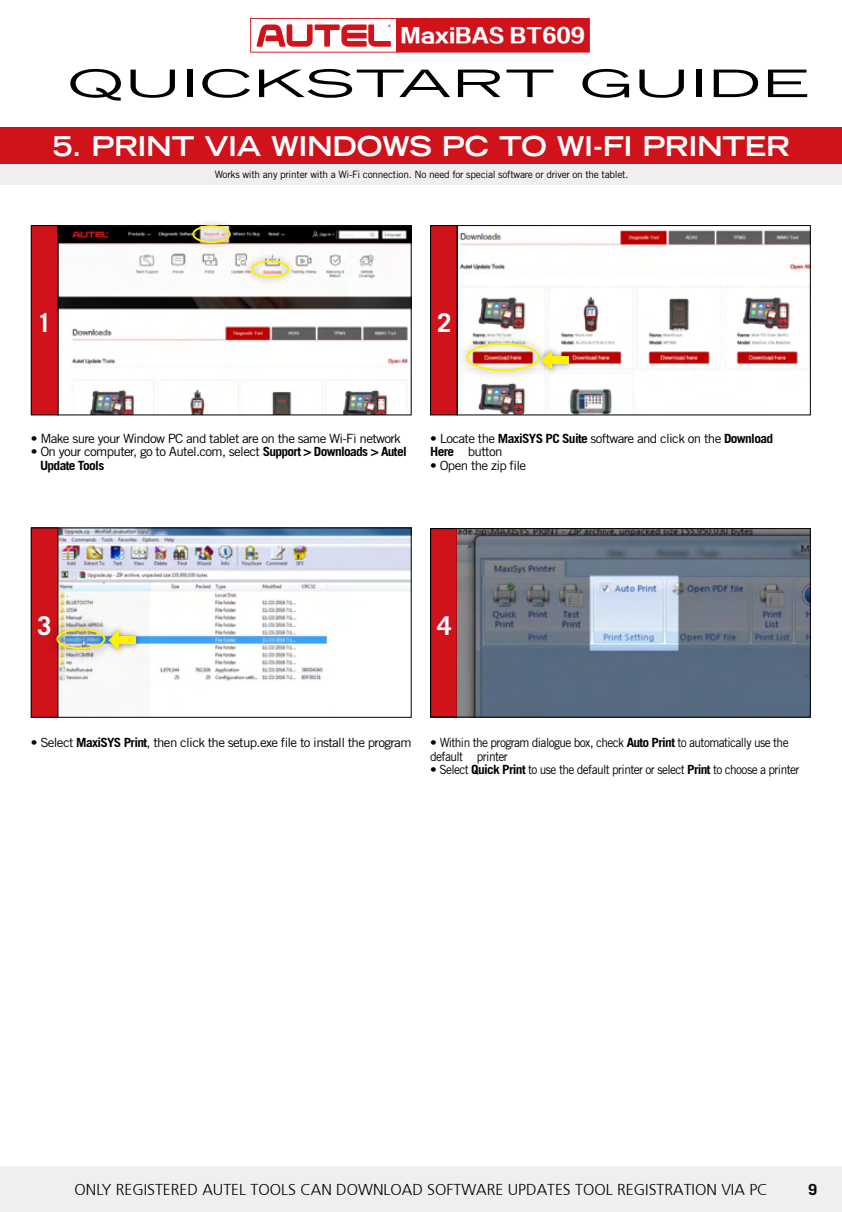
<style>
.page{position:relative;width:842px;height:1212px;background:#fff}
.page>*{position:absolute;margin:0;border:0;box-sizing:border-box;transform-origin:0 0}
.t1{font:expanded 37.8px "Trade Gothic LT Std";letter-spacing:.015em;color:#000;scale:1.57 1}
.t2{font:700 expanded 27.45px "Trade Gothic LT Std";letter-spacing:-.015em;color:#fff}
.t3{font:700 25.88px "Trade Gothic LT Std";color:#fff}
.t4{font:19.57px "FZZDHJW GB1 0";color:#fff}
.t5{font:300 15.75px "True Frutiger";color:#000}
.t6{font:700 15.3px "Trade Gothic LT Std";color:#000;scale:1.06 1}
.t7{font:12.6px/13.5px "Trade Gothic LT Std";letter-spacing:-.05em;color:#000;scale:1.06 1}
.t8{font:10.12px "Trade Gothic LT Std";letter-spacing:-.025em;color:#000}
.s1{font-weight:700}
</style>
<div class="page">
<div style="left:0;top:164px;width:842px;height:21px;background:#efefef"></div>
<div style="left:0;top:127px;width:842px;height:37px;background:#d0121b"></div>
<div style="left:430px;top:528px;width:27px;height:189px;background:#d0121b"></div>
<img style="left:458px;top:530px;width:351px;height:185px">
<div style="left:430px;top:528px;width:381px;height:189px;border:1px solid #000"></div>
<div style="left:31px;top:225px;width:27px;height:190px;background:#d0121b"></div>
<img style="left:60px;top:227px;width:349px;height:186px">
<div style="left:58px;top:225px;width:353px;height:190px;border:1px solid #000"></div>
<div style="left:31px;top:225px;width:27px;height:190px;border:1px solid #000"></div>
<img style="left:58px;top:530px;width:351px;height:186px">
<div style="left:31px;top:528px;width:380px;height:190px;border:1px solid #000"></div>
<div style="left:31px;top:528px;width:27px;height:189px;background:#d0121b"></div>
<div style="left:31px;top:528px;width:27px;height:190px;border:1px solid #000"></div>
<svg style="left:50px;top:615px;width:68px;height:48px"></svg>
<div style="left:56px;top:628px;width:49px;height:21px;border:2px solid #fff100;border-radius:50%"></div>
<div style="left:430px;top:225px;width:27px;height:190px;background:#d0121b"></div>
<img style="left:459px;top:230px;width:350px;height:183px">
<div style="left:457px;top:225px;width:354px;height:190px;border:1px solid #000"></div>
<div style="left:430px;top:225px;width:28px;height:190px;border:1px solid #000"></div>
<div style="left:457px;top:333px;width:92px;height:48px;background:#000;opacity:.5"></div>
<div style="left:466px;top:343px;width:74px;height:28px;border:2px solid #fff100;border-radius:50%"></div>
<div style="left:244px;top:253px;width:52px;height:32px;background:#000;opacity:.4"></div>
<div style="left:251px;top:260px;width:38px;height:18px;border:2px solid #fff100;border-radius:50%"></div>
<div style="left:186px;top:218px;width:51px;height:32px;background:#000;opacity:.4"></div>
<div style="left:192px;top:225px;width:39px;height:18px;border:2px solid #fff100;border-radius:50%"></div>
<div style="left:535px;top:344px;width:41px;height:33px;background:#000;opacity:.5"></div>
<svg style="left:541px;top:350px;width:11px;height:21px"></svg>
<div style="left:551px;top:357px;width:18px;height:7px;background:#fff100"></div>
<div style="left:102px;top:624px;width:41px;height:33px;background:#000;opacity:.5"></div>
<svg style="left:108px;top:630px;width:11px;height:21px"></svg>
<div style="left:118px;top:636px;width:18px;height:8px;background:#fff100"></div>
<svg style="left:250px;top:18px;width:340px;height:35px"></svg>
<div style="left:0;top:1166px;width:842px;height:46px;background:#efefef"></div>
<h3 class="t4" style="left:400px;top:25px;width:186px">MaxiBAS BT609</h3>
<h1 class="t1" style="left:68px;top:59px;width:473px">QUICKSTART GUIDE</h1>
<h2 class="t2" style="left:53px;top:128px;width:739px">5. PRINT VIA WINDOWS PC TO WI-FI PRINTER</h2>
<h3 class="t3" style="left:37px;top:307px;width:16px">1</h3>
<p class="t8" style="left:215px;top:168px;width:415px">Works with any printer with a Wi-Fi connection. No need for special software or driver on the tablet.</p>
<h3 class="t3" style="left:437px;top:307px;width:16px">2</h3>
<p class="t7" style="left:31px;top:432px;width:351px">• Make sure your Window PC and tablet are on the same Wi-Fi network</p>
<p class="t7" style="left:40px;top:445px;width:347px;text-indent:-9px">• On your computer, go to Autel.com, select <span class="s1">Support &gt; Downloads &gt; Autel<br>Update Tools</span></p>
<p class="t7" style="left:430px;top:432px;width:325px">• Locate the <span class="s1">MaxiSYS PC Suite</span> software and click on the <span class="s1">Download<br>Here</span> button</p>
<p class="t7" style="left:430px;top:459px;width:92px">• Open the zip file</p>
<h3 class="t3" style="left:37px;top:610px;width:16px">3</h3>
<h3 class="t3" style="left:437px;top:610px;width:16px">4</h3>
<p class="t7" style="left:31px;top:736px;width:361px">• Select <span class="s1">MaxiSYS Print</span>, then click the setup.exe file to install the program</p>
<p class="t7" style="left:430px;top:736px;width:340px">• Within the program dialogue box, check <span class="s1">Auto Print</span> to automatically use the default printer</p>
<p class="t7" style="left:430px;top:763px;width:350px">• Select <span class="s1">Quick Print</span> to use the default printer or select <span class="s1">Print</span> to choose a printer</p>
<p class="t5" style="left:75px;top:1181px;width:695px">ONLY REGISTERED AUTEL TOOLS CAN DOWNLOAD SOFTWARE UPDATES TOOL REGISTRATION VIA PC</p>
<p class="t6" style="left:808px;top:1180px;width:10px">9</p>
</div>
